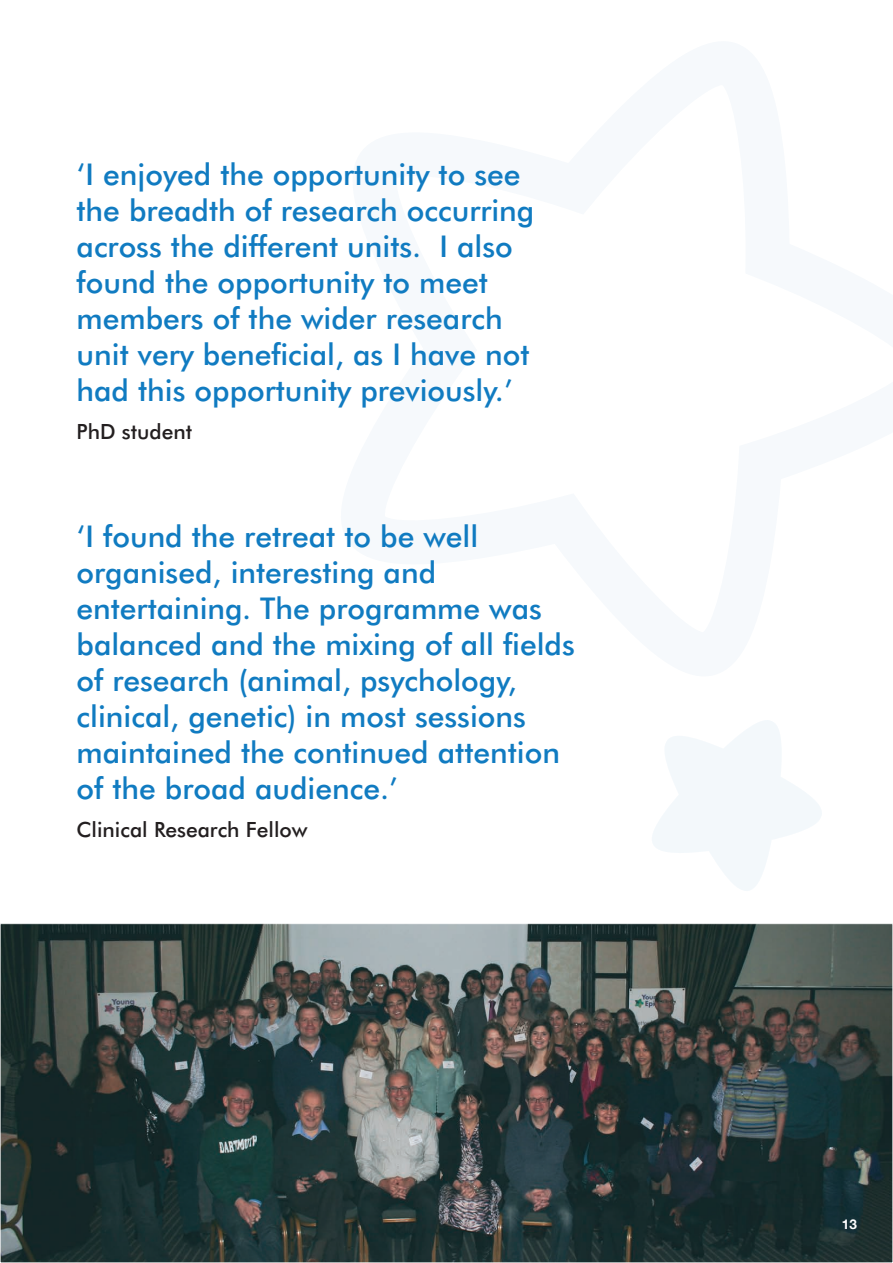
<style>
.page{position:relative;width:893px;height:1263px;background:#fff}
.page>*{position:absolute;margin:0;border:0;box-sizing:border-box;transform-origin:0 0}
.t1{font:500 30px/36px "Futura BT";color:#107bc1}
.t2{font:500 21px "Futura BT";color:#231f20}
.t3{font:700 13.5px "Helvetica Neue";color:#fff}
</style>
<div class="page">
<svg style="left:652px;top:720px;width:170px;height:171px"></svg>
<img style="left:2px;top:925px;width:889px;height:336px">
<p class="t1" style="left:77px;top:156px;width:459px">‘I enjoyed the opportunity to see the breadth of research occurring across the different units. I also found the opportunity to meet members of the wider research unit very beneficial, as I have not had this opportunity previously.’</p>
<p class="t2" style="left:77px;top:419px;width:117px">PhD student</p>
<p class="t1" style="left:77px;top:518px;width:500px">‘I found the retreat to be well organised, interesting and entertaining. The programme was balanced and the mixing of all fields of research (animal, psychology, clinical, genetic) in most sessions maintained the continued attention of the broad audience.’</p>
<p class="t2" style="left:77px;top:816px;width:233px">Clinical Research Fellow</p>
<p class="t3" style="left:842px;top:1214px;width:17px">13</p>
</div>
